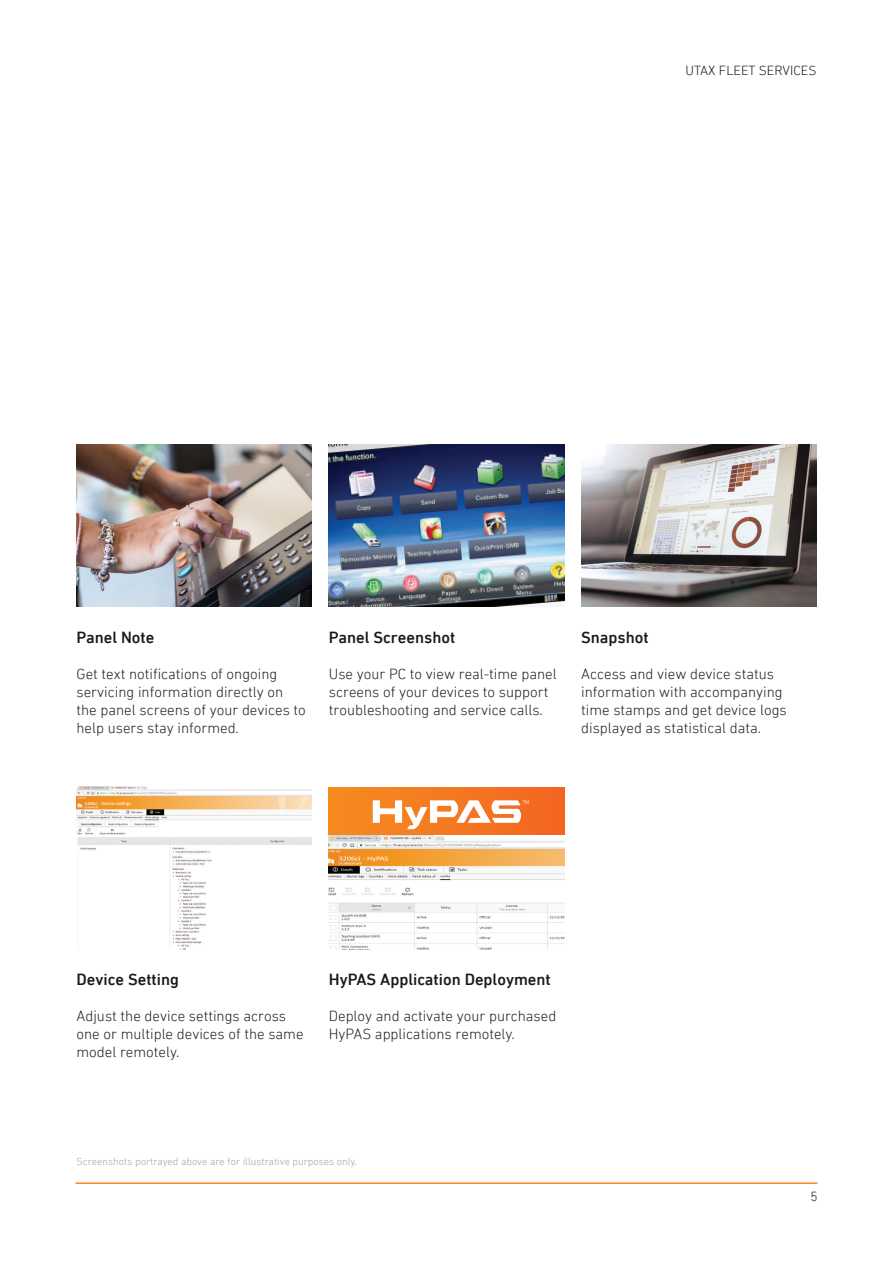
<style>
.page{position:relative;width:893px;height:1263px;background:#fff}
.page>*{position:absolute;margin:0;border:0;box-sizing:border-box;transform-origin:0 0}
.Body_Subheader_2{font:500 16.5px "DIN Next LT Pro";color:#1a1a18}
.t1{font:300 15px/18px "DIN Next LT Pro";color:#231f20}
.t2{font:300 13.5px "DIN Next LT Pro";color:#1a1a18}
.t3{font:300 13.5px "DIN Next LT Pro";color:#231f20}
.References{font:300 10.5px "DIN Next LT Pro";color:#a3a4a8}
</style>
<div class="page">
<img style="left:77px;top:787px;width:235px;height:162px">
<img style="left:77px;top:445px;width:235px;height:162px">
<img style="left:329px;top:445px;width:235px;height:162px">
<div style="left:329px;top:787px;width:235px;height:162px;background:linear-gradient(to right,#f68c20,#f36522)"></div>
<img style="left:329px;top:835px;width:235px;height:114px">
<img style="left:581px;top:445px;width:235px;height:162px">
<svg style="left:373px;top:800px;width:156px;height:29px"></svg>
<hr style="left:75px;top:1182px;width:742px;height:2px;background:#f68b1f">
<p class="t2" style="left:685px;top:62px;width:132px">UTAX FLEET SERVICES</p>
<p class="Body_Subheader_2" style="left:77px;top:628px;width:79px">Panel Note</p>
<p class="t1" style="left:77px;top:665px;width:231px">Get text notifications of ongoing servicing information directly on the panel screens of your devices to help users stay informed.</p>
<p class="Body_Subheader_2" style="left:329px;top:628px;width:128px">Panel Screenshot</p>
<p class="t1" style="left:329px;top:665px;width:229px">Use your PC to view real-time panel screens of your devices to support troubleshooting and service calls.</p>
<p class="Body_Subheader_2" style="left:581px;top:628px;width:69px">Snapshot</p>
<p class="t1" style="left:581px;top:665px;width:207px">Access and view device status information with accompanying time stamps and get device logs displayed as statistical data.</p>
<p class="Body_Subheader_2" style="left:77px;top:970px;width:104px">Device Setting</p>
<p class="t1" style="left:77px;top:1007px;width:228px">Adjust the device settings across one or multiple devices of the same model remotely.</p>
<p class="Body_Subheader_2" style="left:329px;top:970px;width:224px">HyPAS Application Deployment</p>
<p class="t1" style="left:329px;top:1007px;width:229px">Deploy and activate your purchased<br>HyPAS applications remotely.</p>
<p class="References" style="left:77px;top:1155px;width:282px">Screenshots portrayed above are for illustrative purposes only.</p>
<p class="t3" style="left:810px;top:1189px;width:9px">5</p>
</div>
